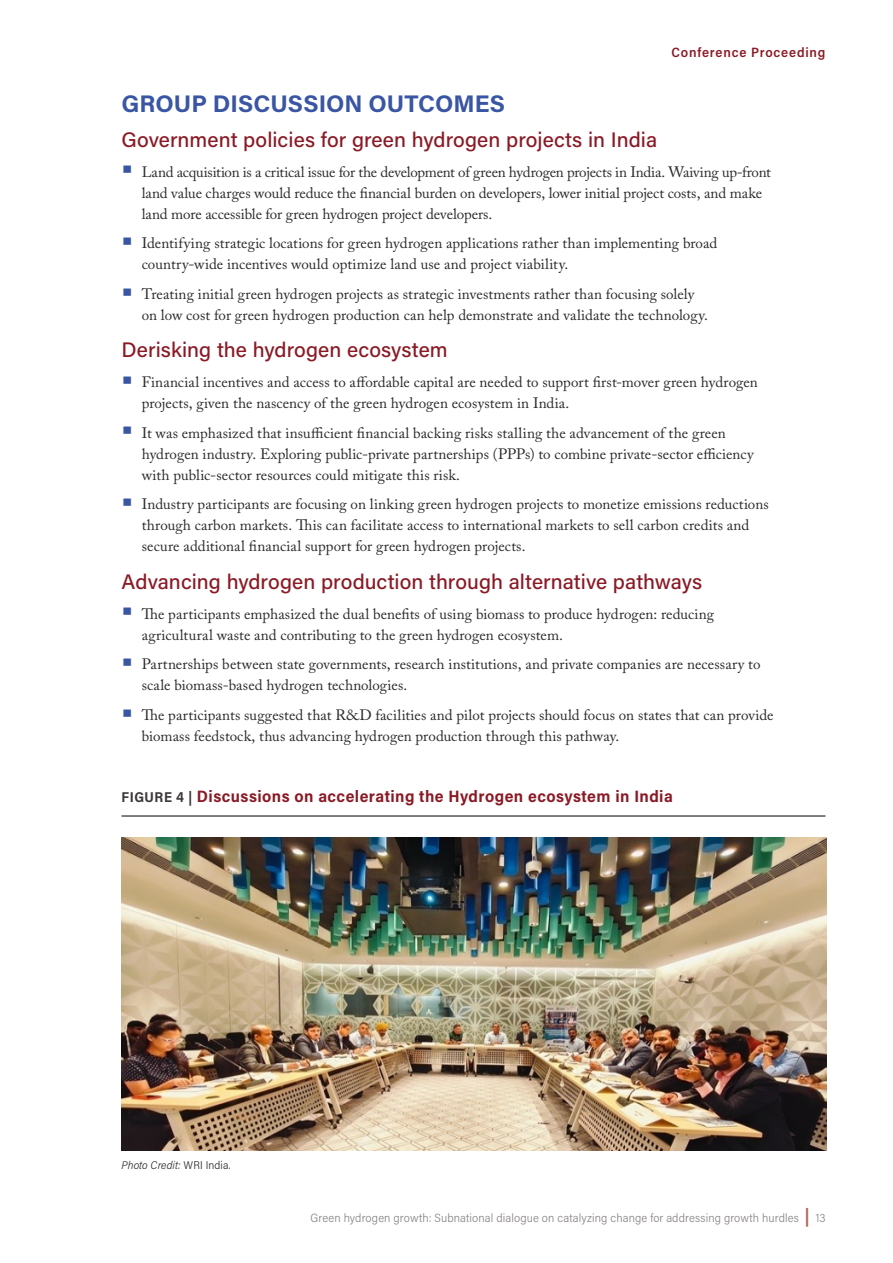
<style>
.page{position:relative;width:893px;height:1263px;background:#fff}
.page>*{position:absolute;margin:0;border:0;box-sizing:border-box;transform-origin:0 0}
.t1{font:700 24px "Acumin Pro";color:#3955a4}
.t2{font:500 21px "Acumin Pro";color:#8a1a25}
.t3{font:700 16.5px "Acumin Pro Semi Cond";letter-spacing:.025em;color:#8a1a25}
.t4{font:15px/21px "Adobe Caslon Pro";letter-spacing:.005em;color:#2a2828}
.t5{font:600 13.5px "Acumin Pro Semi Cond";letter-spacing:.06em;color:#8a1a25}
.t6{font:300 12px "Acumin Pro Semi Cond";letter-spacing:.01em;color:#888383}
.t7{font:italic 300 11.25px "Acumin Pro Semi Cond";letter-spacing:.005em;color:#2a2828}
.s1{font-family:"Georgia";font-size:33px;color:#3955a4}
.s2{font-size:14.25px;color:#3b3837}
.s3{font-style:normal}
.s4{font-weight:700;font-size:18px;color:#b06a60}
</style>
<div class="page">
<img style="left:122px;top:838px;width:705px;height:313px">
<hr style="left:122px;top:816px;width:703px;height:1px;background:#000">
<p class="t5" style="left:671px;top:43px;width:156px">Conference Proceeding</p>
<h1 class="t1" style="left:122px;top:87px;width:385px">GROUP DISCUSSION OUTCOMES</h1>
<h2 class="t2" style="left:122px;top:125px;width:537px">Government policies for green hydrogen projects in India</h2>
<p class="t4" style="left:142px;top:161px;width:631px;text-indent:-20px"><span class="s1">▪</span> Land acquisition is a critical issue for the development of green hydrogen projects in India. Waiving up-front land value charges would reduce the financial burden on developers, lower initial project costs, and make land more accessible for green hydrogen project developers.</p>
<p class="t4" style="left:142px;top:233px;width:577px;text-indent:-20px"><span class="s1">▪</span> Identifying strategic locations for green hydrogen applications rather than implementing broad country-wide incentives would optimize land use and project viability.</p>
<p class="t4" style="left:142px;top:283px;width:568px;text-indent:-20px"><span class="s1">▪</span> Treating initial green hydrogen projects as strategic investments rather than focusing solely on low cost for green hydrogen production can help demonstrate and validate the technology.</p>
<h2 class="t2" style="left:122px;top:335px;width:328px">Derisking the hydrogen ecosystem</h2>
<p class="t4" style="left:142px;top:371px;width:618px;text-indent:-20px"><span class="s1">▪</span> Financial incentives and access to affordable capital are needed to support first-mover green hydrogen projects, given the nascency of the green hydrogen ecosystem in India.</p>
<p class="t4" style="left:142px;top:422px;width:613px;text-indent:-20px"><span class="s1">▪</span> It was emphasized that insufficient financial backing risks stalling the advancement of the green hydrogen industry. Exploring public-private partnerships (PPPs) to combine private-sector efficiency with public-sector resources could mitigate this risk.</p>
<p class="t4" style="left:142px;top:494px;width:628px;text-indent:-20px"><span class="s1">▪</span> Industry participants are focusing on linking green hydrogen projects to monetize emissions reductions through carbon markets. This can facilitate access to international markets to sell carbon credits and secure additional financial support for green hydrogen projects.</p>
<h2 class="t2" style="left:122px;top:567px;width:582px">Advancing hydrogen production through alternative pathways</h2>
<p class="t4" style="left:142px;top:603px;width:574px;text-indent:-20px"><span class="s1">▪</span> The participants emphasized the dual benefits of using biomass to produce hydrogen: reducing agricultural waste and contributing to the green hydrogen ecosystem.</p>
<p class="t4" style="left:142px;top:653px;width:620px;text-indent:-20px"><span class="s1">▪</span> Partnerships between state governments, research institutions, and private companies are necessary to scale biomass-based hydrogen technologies.</p>
<p class="t4" style="left:142px;top:704px;width:633px;text-indent:-20px"><span class="s1">▪</span> The participants suggested that R&amp;D facilities and pilot projects should focus on states that can provide biomass feedstock, thus advancing hydrogen production through this pathway.</p>
<p class="t3" style="left:122px;top:785px;width:553px"><span class="s2">FIGURE 4 |</span> Discussions on accelerating the Hydrogen ecosystem in India</p>
<p class="t7" style="left:122px;top:1157px;width:111px">Photo Credit: <span class="s3">WRI India.</span></p>
<p class="t6" style="left:310px;top:1210px;width:517px">Green hydrogen growth: Subnational dialogue on catalyzing change for addressing growth hurdles <span class="s4">|</span> 13</p>
</div>
